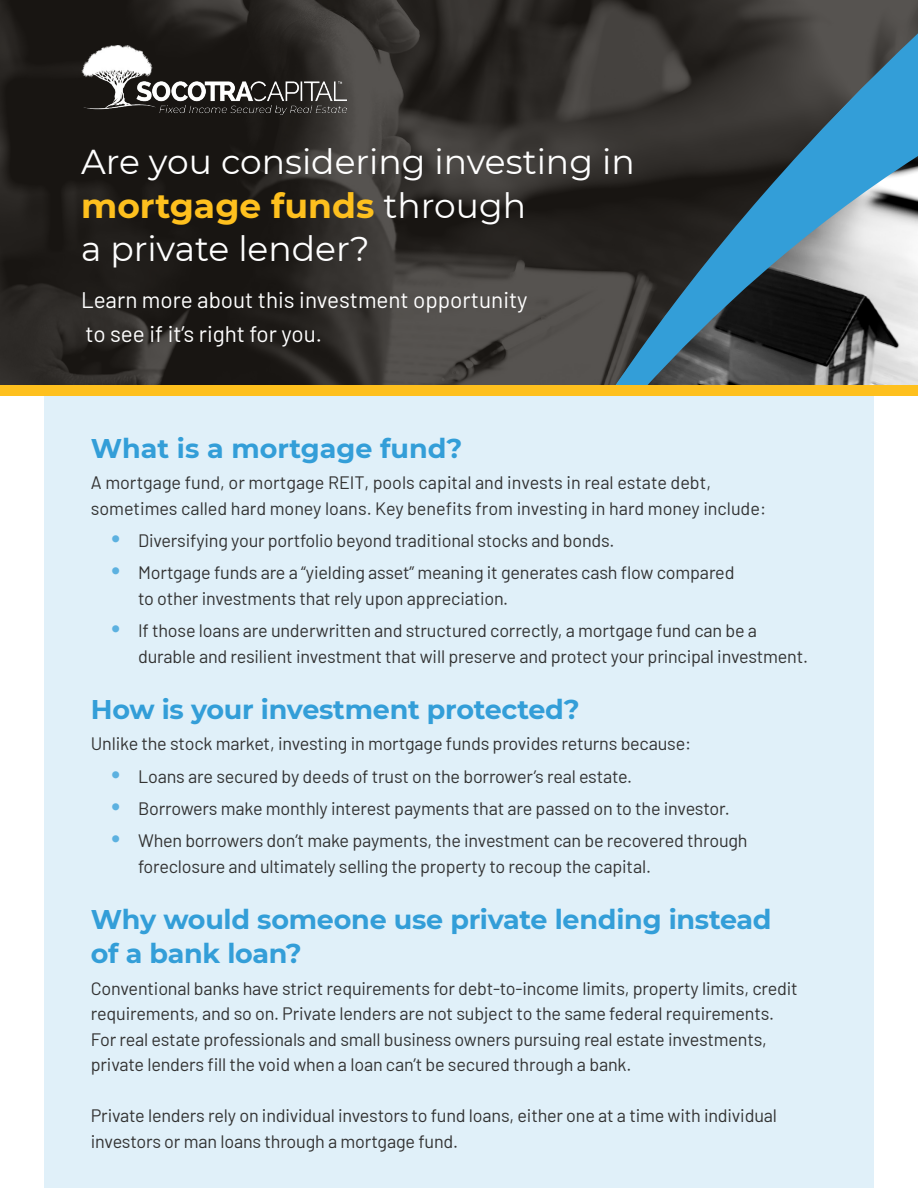
<style>
.page{position:relative;width:918px;height:1188px;background:#fff}
.page>*{position:absolute;margin:0;border:0;box-sizing:border-box;transform-origin:0 0}
.t1{font:34.5px/43.5px "Montserrat";color:#fff}
.t2{font:700 27px/34.5px "Montserrat";letter-spacing:-.01em;color:#339ed8}
.t3{font:22.5px/34.5px "Barlow";color:#fff}
.t4{font:18px/25.5px "Barlow";letter-spacing:-.01em;color:#333}
.s1{font-weight:700;color:#fec01e}
.s2{font-size:30px;color:#5cb1e0}
</style>
<div class="page">
<div style="left:44px;top:160px;width:830px;height:1028px;background:#e0f0f9"></div>
<svg style="left:0;top:0;width:918px;height:386px;background:#2e2b28"></svg>
<svg style="left:612px;top:33px;width:306px;height:353px;background:#485d67"></svg>
<img style="left:81px;top:45px;width:266px;height:69px">
<div style="left:0;top:386px;width:918px;height:10px;background:#fec01e"></div>
<h1 class="t1" style="left:81px;top:139px;width:555px">Are you considering investing in <span class="s1">mortgage funds</span> through<br>a private lender?</h1>
<p class="t3" style="left:81px;top:281px;width:448px">Learn more about this investment opportunity to see if it’s right for you.</p>
<h2 class="t2" style="left:91px;top:430px;width:373px">What is a mortgage fund?</h2>
<p class="t4" style="left:91px;top:469px;width:677px">A mortgage fund, or mortgage REIT, pools capital and invests in real estate debt, sometimes called hard money loans. Key benefits from investing in hard money include:</p>
<p class="t4" style="left:111px;top:527px;width:505px"><span class="s2">•</span> Diversifying your portfolio beyond traditional stocks and bonds.</p>
<p class="t4" style="left:138px;top:559px;width:598px;text-indent:-27px"><span class="s2">•</span> Mortgage funds are a “yielding asset” meaning it generates cash flow compared to other investments that rely upon appreciation.</p>
<p class="t4" style="left:138px;top:617px;width:671px;text-indent:-27px"><span class="s2">•</span> If those loans are underwritten and structured correctly, a mortgage fund can be a durable and resilient investment that will preserve and protect your principal investment.</p>
<h2 class="t2" style="left:91px;top:691px;width:490px">How is your investment protected?</h2>
<p class="t4" style="left:91px;top:730px;width:602px">Unlike the stock market, investing in mortgage funds provides returns because:</p>
<p class="t4" style="left:111px;top:762px;width:523px"><span class="s2">•</span> Loans are secured by deeds of trust on the borrower’s real estate.</p>
<p class="t4" style="left:111px;top:794px;width:620px"><span class="s2">•</span> Borrowers make monthly interest payments that are passed on to the investor.</p>
<p class="t4" style="left:138px;top:826px;width:611px;text-indent:-27px"><span class="s2">•</span> When borrowers don’t make payments, the investment can be recovered through foreclosure and ultimately selling the property to recoup the capital.</p>
<h2 class="t2" style="left:91px;top:900px;width:682px">Why would someone use private lending instead of a bank loan?</h2>
<p class="t4" style="left:91px;top:974px;width:709px">Conventional banks have strict requirements for debt-to-income limits, property limits, credit requirements, and so on. Private lenders are not subject to the same federal requirements.<br>For real estate professionals and small business owners pursuing real estate investments, private lenders fill the void when a loan can’t be secured through a bank.</p>
<p class="t4" style="left:91px;top:1102px;width:688px">Private lenders rely on individual investors to fund loans, either one at a time with individual investors or man loans through a mortgage fund.</p>
</div>
